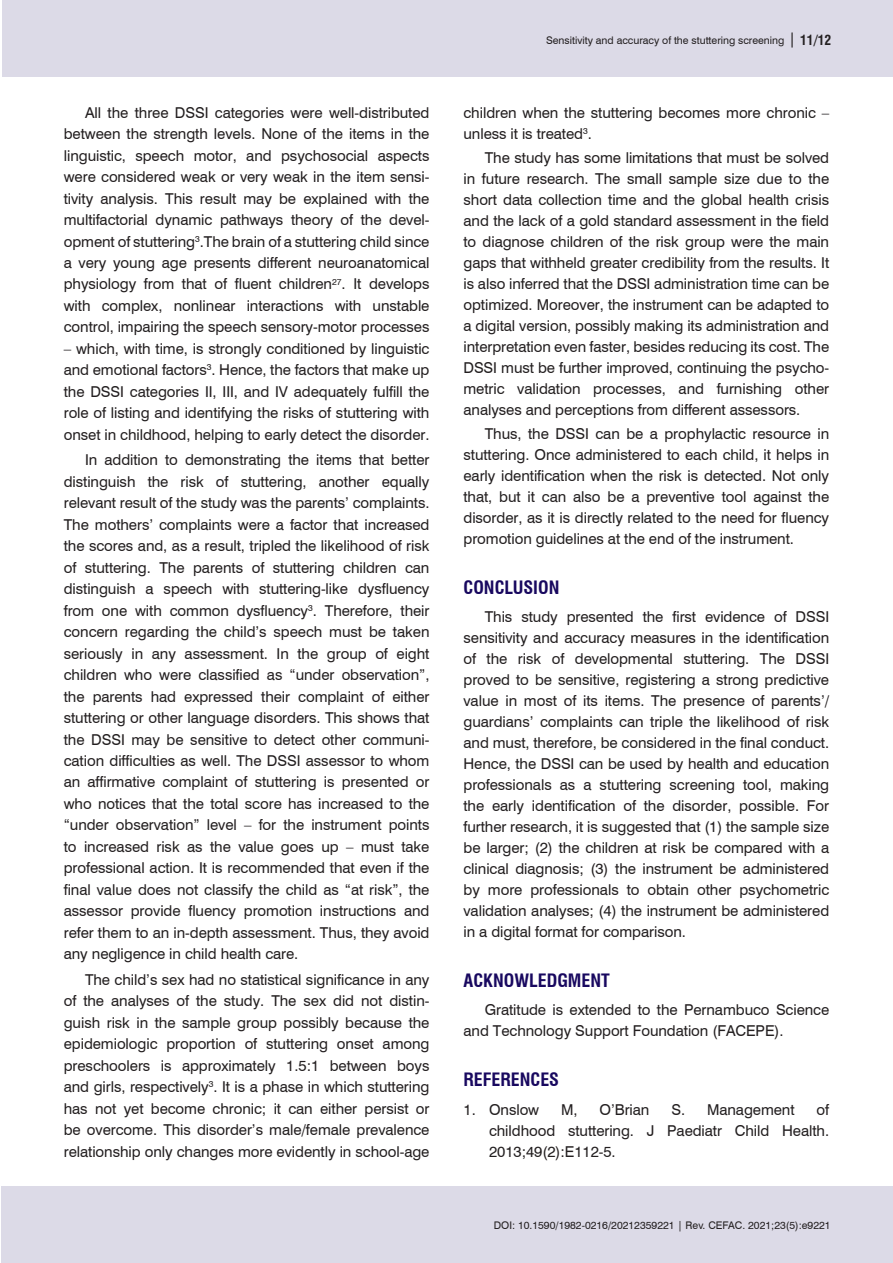
<style>
.page{position:relative;width:893px;height:1263px;background:#fff}
.page>*{position:absolute;margin:0;border:0;box-sizing:border-box;transform-origin:0 0}
.Nivel_1{font:700 condensed 18px "Swiss 721 BT";color:#18085f}
.Corpo_do_texto_INGL{font:15px/21.5px "Swiss 721 BT";letter-spacing:-.005em;color:#231f20;text-align:justify}
.t1{font:10.5px "Swiss 721 BT";color:#231f20}
.s1{font-size:15px}
.s2{font-weight:700;font-stretch:condensed;font-size:13.5px}
</style>
<div class="page">
<div style="left:1px;top:1186px;width:892px;height:77px;background:#dcdae7"></div>
<div style="left:2px;top:0;width:891px;height:77px;background:#dcdae7"></div>
<p class="Corpo_do_texto_INGL" style="left:64px;top:102px;width:367px;text-indent:21px">All the three DSSI categories were well-distributed between the strength levels. None of the items in the linguistic, speech motor, and psychosocial aspects were considered weak or very weak in the item sensi&shy;tivity analysis. This result may be explained with the multifactorial dynamic pathways theory of the devel&shy;opment of stuttering<sup>3</sup>.The brain of a stuttering child since a very young age presents different neuroanatomical physiology from that of fluent children<sup>27</sup>. It develops with complex, nonlinear interactions with unstable control, impairing the speech sensory-motor processes</p>
<p class="Corpo_do_texto_INGL" style="left:64px;top:338px;width:367px">– which, with time, is strongly conditioned by linguistic and emotional factors<sup>3</sup>. Hence, the factors that make up the DSSI categories II, III, and IV adequately fulfill the role of listing and identifying the risks of stuttering with onset in childhood, helping to early detect the disorder.</p>
<p class="Corpo_do_texto_INGL" style="left:64px;top:449px;width:367px;text-indent:21px">In addition to demonstrating the items that better distinguish the risk of stuttering, another equally relevant result of the study was the parents’ complaints.<br>The mothers’ complaints were a factor that increased the scores and, as a result, tripled the likelihood of risk of stuttering. The parents of stuttering children can distinguish a speech with stuttering-like dysfluency from one with common dysfluency<sup>3</sup>. Therefore, their concern regarding the child’s speech must be taken seriously in any assessment. In the group of eight children who were classified as “under observation”, the parents had expressed their complaint of either stuttering or other language disorders. This shows that the DSSI may be sensitive to detect other communi&shy;cation difficulties as well. The DSSI assessor to whom an affirmative complaint of stuttering is presented or who notices that the total score has increased to the “under observation” level – for the instrument points to increased risk as the value goes up – must take professional action. It is recommended that even if the final value does not classify the child as “at risk”, the assessor provide fluency promotion instructions and refer them to an in-depth assessment. Thus, they avoid any negligence in child health care.</p>
<p class="Corpo_do_texto_INGL" style="left:64px;top:969px;width:367px;text-indent:21px">The child’s sex had no statistical significance in any of the analyses of the study. The sex did not distin&shy;guish risk in the sample group possibly because the epidemiologic proportion of stuttering onset among preschoolers is approximately 1.5:1 between boys and girls, respectively<sup>3</sup>. It is a phase in which stuttering has not yet become chronic; it can either persist or be overcome. This disorder’s male/female prevalence relationship only changes more evidently in school-age</p>
<p class="t1" style="left:546px;top:34px;width:287px">Sensitivity and accuracy of the stuttering screening <span class="s1">|</span> <span class="s2">11/12</span></p>
<p class="Corpo_do_texto_INGL" style="left:463px;top:102px;width:367px;line-height:21px">children when the stuttering becomes more chronic – unless it is treated<sup>3</sup>.</p>
<p class="Corpo_do_texto_INGL" style="left:463px;top:147px;width:367px;line-height:21px;text-indent:21px">The study has some limitations that must be solved in future research. The small sample size due to the short data collection time and the global health crisis and the lack of a gold standard assessment in the field to diagnose children of the risk group were the main gaps that withheld greater credibility from the results. It is also inferred that the DSSI administration time can be optimized. Moreover, the instrument can be adapted to a digital version, possibly making its administration and interpretation even faster, besides reducing its cost. The DSSI must be further improved, continuing the psycho&shy;metric validation processes, and furnishing other analyses and perceptions from different assessors.</p>
<p class="Corpo_do_texto_INGL" style="left:463px;top:423px;width:367px;line-height:21px;text-indent:21px">Thus, the DSSI can be a prophylactic resource in stuttering. Once administered to each child, it helps in early identification when the risk is detected. Not only that, but it can also be a preventive tool against the disorder, as it is directly related to the need for fluency promotion guidelines at the end of the instrument.</p>
<p class="Nivel_1" style="left:463px;top:576px;width:97px">CONCLUSION</p>
<p class="Corpo_do_texto_INGL" style="left:463px;top:606px;width:367px;line-height:21px;text-indent:21px">This study presented the first evidence of DSSI sensitivity and accuracy measures in the identification of the risk of developmental stuttering. The DSSI proved to be sensitive, registering a strong predictive value in most of its items. The presence of parents’/ guardians’ complaints can triple the likelihood of risk and must, therefore, be considered in the final conduct.<br>Hence, the DSSI can be used by health and education professionals as a stuttering screening tool, making the early identification of the disorder, possible. For further research, it is suggested that (1) the sample size be larger; (2) the children at risk be compared with a clinical diagnosis; (3) the instrument be administered by more professionals to obtain other psychometric validation analyses; (4) the instrument be administered in a digital format for comparison.</p>
<p class="Nivel_1" style="left:463px;top:970px;width:148px">ACKNOWLEDGMENT</p>
<p class="Corpo_do_texto_INGL" style="left:463px;top:999px;width:367px;line-height:21px;text-indent:21px">Gratitude is extended to the Pernambuco Science and Technology Support Foundation (FACEPE).</p>
<p class="Nivel_1" style="left:463px;top:1069px;width:97px">REFERENCES</p>
<p class="Corpo_do_texto_INGL" style="left:463px;top:1098px;width:77px">1. Onslow</p>
<p class="Corpo_do_texto_INGL" style="left:561px;top:1098px;width:18px">M,</p>
<p class="Corpo_do_texto_INGL" style="left:600px;top:1098px;width:51px">O’Brian</p>
<p class="Corpo_do_texto_INGL" style="left:671px;top:1098px;width:125px">S. Management</p>
<p class="Corpo_do_texto_INGL" style="left:489px;top:1099px;width:342px;line-height:21px;text-indent:328px">of childhood stuttering. J Paediatr Child Health.<br>2013;49(2):E112-5.</p>
<p class="t1" style="left:494px;top:1218px;width:338px">DOI: 10.1590/1982-0216/20212359221 | Rev. CEFAC. 2021;23(5):e9221</p>
</div>
